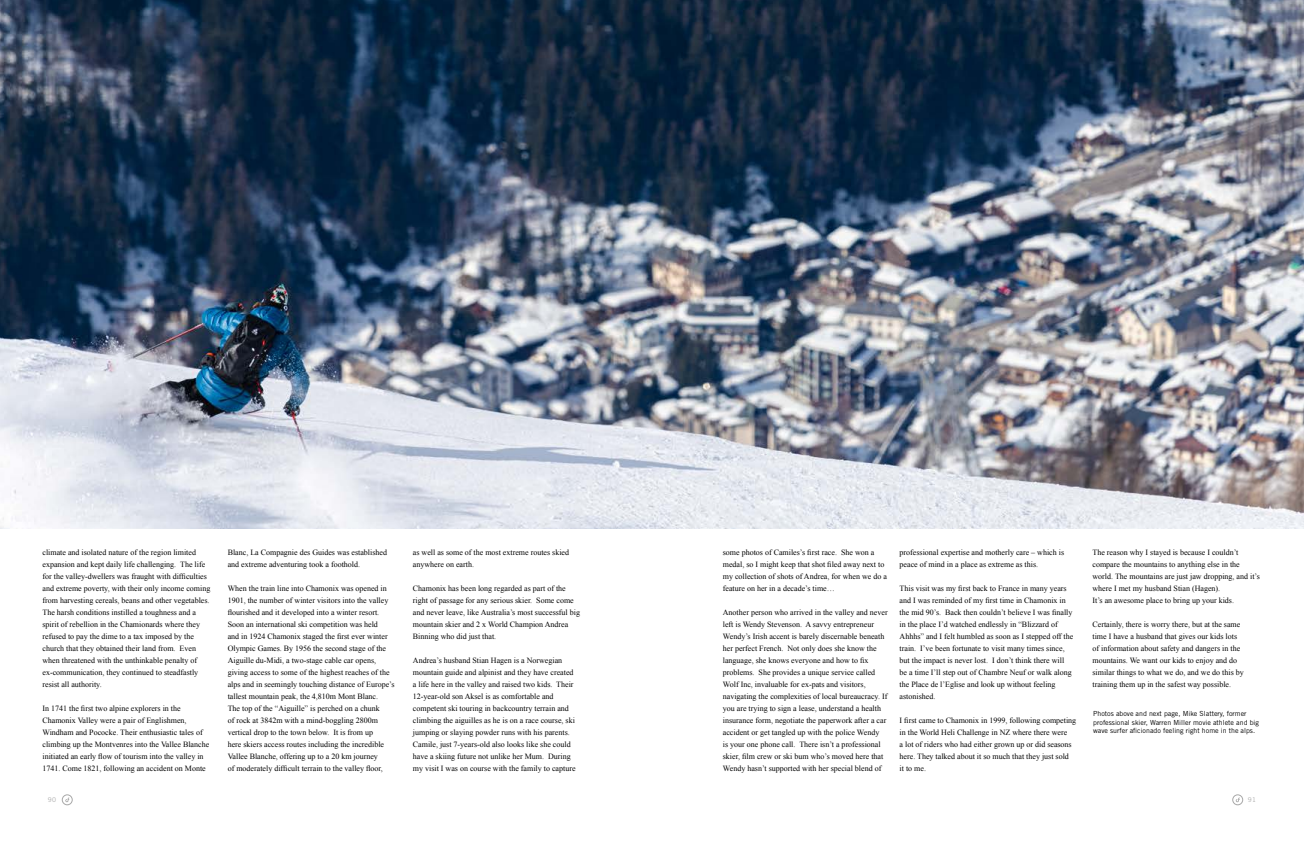
<style>
.page{position:relative;width:1304px;height:842px;background:#fff}
.page>*{position:absolute;margin:0;border:0;box-sizing:border-box;transform-origin:0 0}
.t1{font:8px/12px "Times New Roman";color:#000}
.t2{font:7px/8.8px "Trade Gothic LT Std";color:#000}
.t3{font:6.5px "Trade Gothic LT Std";color:#a8a8a8}
</style>
<div class="page">
<div style="left:62px;top:795px;width:10px;height:10px;border:1px solid #a8a8a8;border-radius:50%"></div>
<svg style="left:65px;top:797px;width:4px;height:5px"></svg>
<div style="left:1233px;top:795px;width:10px;height:10px;border:1px solid #a8a8a8;border-radius:50%"></div>
<svg style="left:1236px;top:797px;width:4px;height:5px"></svg>
<img style="left:0;top:0;width:1304px;height:528px">
<p class="t1" style="left:43px;top:546px;width:169px">climate and isolated nature of the region limited expansion and kept daily life challenging. The life for the valley-dwellers was fraught with difficulties and extreme poverty, with their only income coming from harvesting cereals, beans and other vegetables.<br>The harsh conditions instilled a toughness and a spirit of rebellion in the Chamionards where they refused to pay the dime to a tax imposed by the church that they obtained their land from. Even when threatened with the unthinkable penalty of ex-communication, they continued to steadfastly resist all authority.</p>
<p class="t1" style="left:43px;top:702px;width:168px">In 1741 the first two alpine explorers in the Chamonix Valley were a pair of Englishmen, Windham and Pococke. Their enthusiastic tales of climbing up the Montvenres into the Vallee Blanche initiated an early flow of tourism into the valley in 1741. Come 1821, following an accident on Monte</p>
<p class="t1" style="left:228px;top:546px;width:161px">Blanc, La Compagnie des Guides was established and extreme adventuring took a foothold.</p>
<p class="t1" style="left:228px;top:582px;width:168px">When the train line into Chamonix was opened in 1901, the number of winter visitors into the valley flourished and it developed into a winter resort.<br>Soon an international ski competition was held<br>and in 1924 Chamonix staged the first ever winter Olympic Games. By 1956 the second stage of the Aiguille du-Midi, a two-stage cable car opens, giving access to some of the highest reaches of the alps and in seemingly touching distance of Europe’s tallest mountain peak, the 4,810m Mont Blanc.<br>The top of the “Aiguille” is perched on a chunk<br>of rock at 3842m with a mind-boggling 2800m vertical drop to the town below. It is from up<br>here skiers access routes including the incredible Vallee Blanche, offering up to a 20 km journey<br>of moderately difficult terrain to the valley floor,</p>
<p class="t1" style="left:413px;top:546px;width:158px">as well as some of the most extreme routes skied anywhere on earth.</p>
<p class="t1" style="left:413px;top:582px;width:169px">Chamonix has been long regarded as part of the right of passage for any serious skier. Some come and never leave, like Australia’s most successful big mountain skier and 2 x World Champion Andrea Binning who did just that.</p>
<p class="t1" style="left:413px;top:654px;width:164px">Andrea’s husband Stian Hagen is a Norwegian mountain guide and alpinist and they have created a life here in the valley and raised two kids. Their 12-year-old son Aksel is as comfortable and competent ski touring in backcountry terrain and climbing the aiguilles as he is on a race course, ski jumping or slaying powder runs with his parents.<br>Camile, just 7-years-old also looks like she could have a skiing future not unlike her Mum. During my visit I was on course with the family to capture</p>
<p class="t1" style="left:723px;top:546px;width:166px">some photos of Camiles’s first race. She won a medal, so I might keep that shot filed away next to my collection of shots of Andrea, for when we do a feature on her in a decade’s time…</p>
<p class="t1" style="left:723px;top:606px;width:166px">Another person who arrived in the valley and never left is Wendy Stevenson. A savvy entrepreneur Wendy’s Irish accent is barely discernable beneath her perfect French. Not only does she know the language, she knows everyone and how to fix problems. She provides a unique service called Wolf Inc, invaluable for ex-pats and visitors, navigating the complexities of local bureaucracy. If you are trying to sign a lease, understand a health insurance form, negotiate the paperwork after a car accident or get tangled up with the police Wendy<br>is your one phone call. There isn’t a professional skier, film crew or ski bum who’s moved here that Wendy hasn’t supported with her special blend of</p>
<p class="t1" style="left:900px;top:546px;width:166px">professional expertise and motherly care – which is peace of mind in a place as extreme as this.</p>
<p class="t1" style="left:900px;top:582px;width:175px">This visit was my first back to France in many years and I was reminded of my first time in Chamonix in the mid 90’s. Back then couldn’t believe I was finally in the place I’d watched endlessly in “Blizzard of Ahhhs” and I felt humbled as soon as I stepped off the train. I’ve been fortunate to visit many times since, but the impact is never lost. I don’t think there will be a time I’ll step out of Chambre Neuf or walk along the Place de l’Eglise and look up without feeling astonished.</p>
<p class="t1" style="left:900px;top:714px;width:178px">I first came to Chamonix in 1999, following competing in the World Heli Challenge in NZ where there were<br>a lot of riders who had either grown up or did seasons here. They talked about it so much that they just sold<br>it to me.</p>
<p class="t1" style="left:1092px;top:546px;width:169px">The reason why I stayed is because I couldn’t compare the mountains to anything else in the world. The mountains are just jaw dropping, and it’s where I met my husband Stian (Hagen).<br>It’s an awesome place to bring up your kids.</p>
<p class="t1" style="left:1092px;top:618px;width:153px">Certainly, there is worry there, but at the same time I have a husband that gives our kids lots of information about safety and dangers in the mountains. We want our kids to enjoy and do similar things to what we do, and we do this by training them up in the safest way possible.</p>
<p class="t2" style="left:1093px;top:709px;width:167px">Photos above and next page, Mike Slattery, former professional skier, Warren Miller movie athlete and big wave surfer aficionado feeling right home in the alps.</p>
<p class="t3" style="left:48px;top:796px;width:10px">90</p>
<p class="t3" style="left:1248px;top:796px;width:10px">91</p>
</div>
